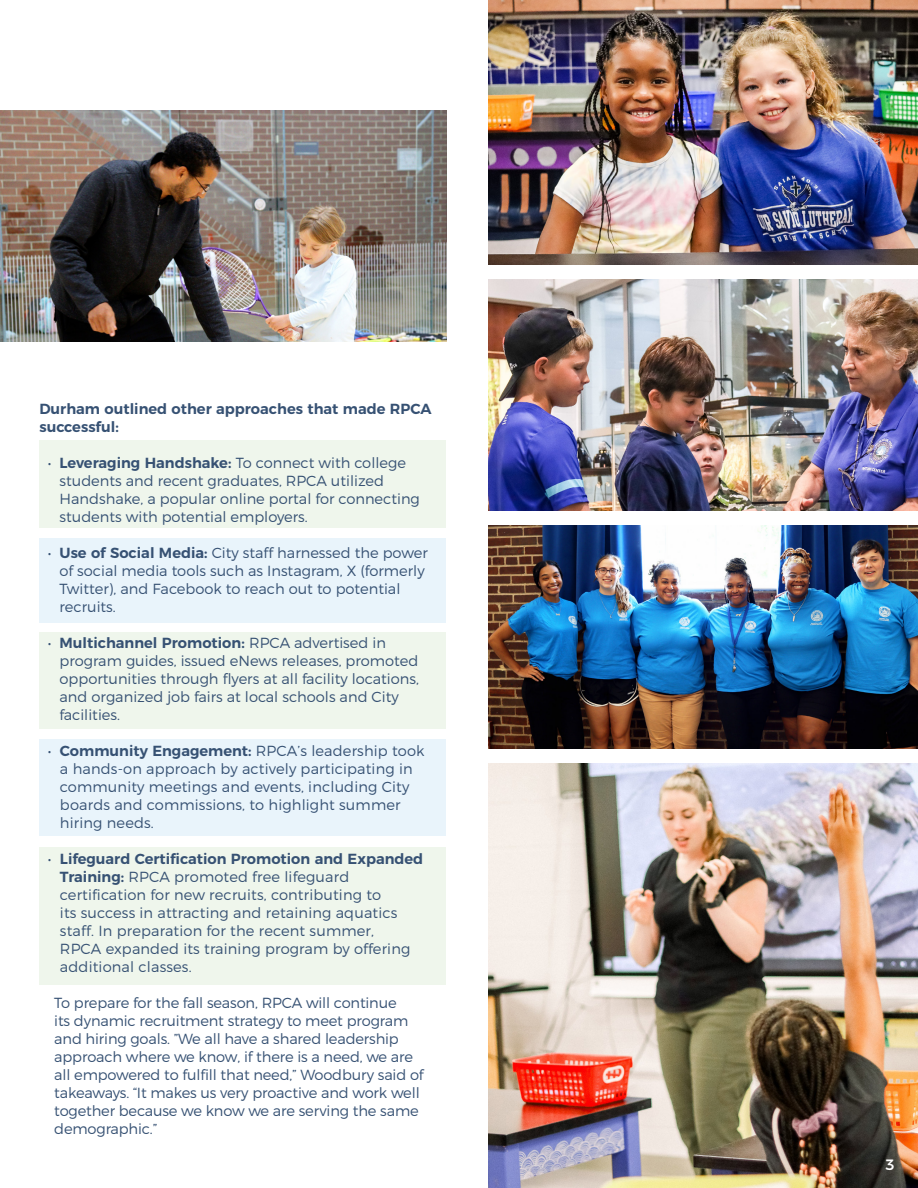
<style>
.page{position:relative;width:918px;height:1188px;background:#fff}
.page>*{position:absolute;margin:0;border:0;box-sizing:border-box;transform-origin:0 0}
.t1{font:500 15px "Montserrat";color:#fff}
.Body{font:300 14.7px/18px "Montserrat";color:#365173}
.Body-2{font:600 14.7px/18px "Montserrat";color:#365173}
.s1{font-weight:600}
</style>
<div class="page">
<img style="left:488px;top:526px;width:430px;height:222px">
<img style="left:488px;top:764px;width:430px;height:424px">
<div style="left:39px;top:847px;width:407px;height:137px;background:#eff6ec"></div>
<div style="left:39px;top:740px;width:407px;height:96px;background:#e9f4fb"></div>
<div style="left:39px;top:633px;width:407px;height:96px;background:#eff6ec"></div>
<div style="left:39px;top:538px;width:407px;height:84px;background:#e9f4fb"></div>
<div style="left:39px;top:440px;width:407px;height:87px;background:#eff6ec"></div>
<img style="left:488px;top:0;width:430px;height:264px">
<img style="left:488px;top:280px;width:430px;height:231px">
<img style="left:0;top:111px;width:446px;height:231px">
<p class="Body-2" style="left:39px;top:399px;width:394px">Durham outlined other approaches that made RPCA successful:</p>
<p class="Body" style="left:60px;top:454px;width:362px;text-indent:-12px">• <span class="s1">Leveraging Handshake:</span> To connect with college students and recent graduates, RPCA utilized Handshake, a popular online portal for connecting students with potential employers.</p>
<p class="Body" style="left:60px;top:544px;width:370px;text-indent:-12px">• <span class="s1">Use of Social Media:</span> City staff harnessed the power of social media tools such as Instagram, X (formerly Twitter), and Facebook to reach out to potential recruits.</p>
<p class="Body" style="left:60px;top:634px;width:361px;text-indent:-12px">• <span class="s1">Multichannel Promotion:</span> RPCA advertised in program guides, issued eNews releases, promoted opportunities through flyers at all facility locations, and organized job fairs at local schools and City facilities.</p>
<p class="Body" style="left:60px;top:742px;width:366px;text-indent:-12px">• <span class="s1">Community Engagement:</span> RPCA’s leadership took a hands-on approach by actively participating in community meetings and events, including City boards and commissions, to highlight summer hiring needs.</p>
<p class="Body" style="left:60px;top:850px;width:365px;text-indent:-12px">• <span class="s1">Lifeguard Certification Promotion and Expanded Training:</span> RPCA promoted free lifeguard certification for new recruits, contributing to<br>its success in attracting and retaining aquatics staff. In preparation for the recent summer,<br>RPCA expanded its training program by offering additional classes.</p>
<p class="Body" style="left:54px;top:994px;width:371px">To prepare for the fall season, RPCA will continue<br>its dynamic recruitment strategy to meet program and hiring goals. ”We all have a shared leadership approach where we know, if there is a need, we are all empowered to fulfill that need,” Woodbury said of takeaways. “It makes us very proactive and work well together because we know we are serving the same demographic.”</p>
<p class="t1" style="left:886px;top:1153px;width:11px">3</p>
</div>
